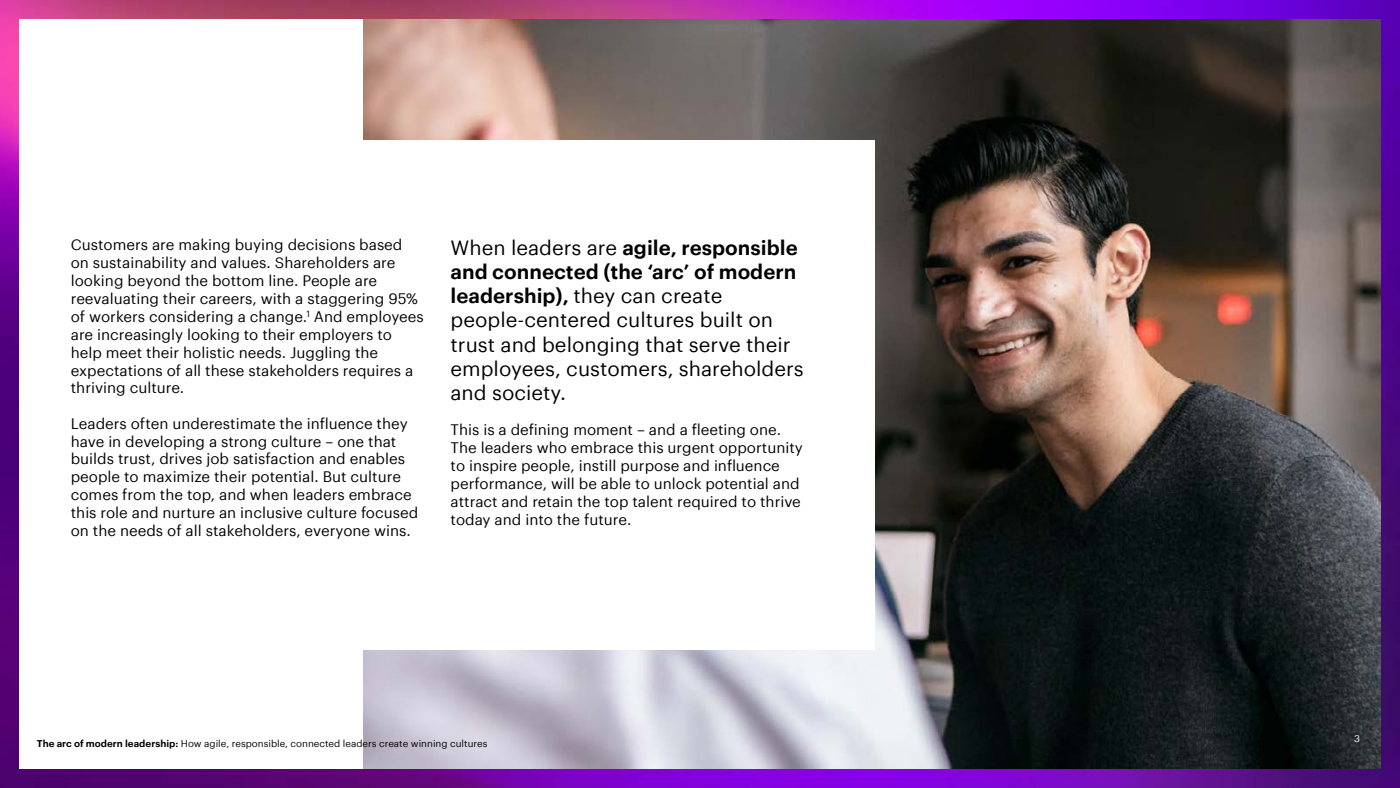
<style>
.page{position:relative;width:1400px;height:788px;background:#fff}
.page>*{position:absolute;margin:0;border:0;box-sizing:border-box;transform-origin:0 0}
.t1{font:20.12px/24.2px "Graphik";color:#000}
.t2{font:14.88px/17.8px "Graphik";color:#000}
.t3{font:9.62px "Graphik";color:#000}
.t4{font:9.62px "Graphik";color:#fff}
.s1{font-weight:600}
</style>
<div class="page">
<img style="left:0;top:0;width:1400px;height:788px">
<div style="left:19px;top:19px;width:1362px;height:749px;background:#fff"></div>
<img style="left:364px;top:19px;width:1017px;height:749px">
<div style="left:19px;top:140px;width:856px;height:509px;background:#fff"></div>
<p class="t2" style="left:71px;top:235px;width:355px">Customers are making buying decisions based on sustainability and values. Shareholders are looking beyond the bottom line. People are reevaluating their careers, with a staggering 95% of workers considering a change.<sup>1</sup> And employees are increasingly looking to their employers to help meet their holistic needs. Juggling the expectations of all these stakeholders requires a thriving culture.</p>
<p class="t2" style="left:71px;top:413px;width:349px">Leaders often underestimate the influence they have in developing a strong culture – one that builds trust, drives job satisfaction and enables people to maximize their potential. But culture comes from the top, and when leaders embrace this role and nurture an inclusive culture focused on the needs of all stakeholders, everyone wins.</p>
<h1 class="t1" style="left:451px;top:234px;width:355px">When leaders are <span class="s1">agile, responsible and connected (the ‘arc’ of modern leadership),</span> they can create people-centered cultures built on trust and belonging that serve their employees, customers, shareholders and society.</h1>
<p class="t2" style="left:451px;top:419px;width:354px">This is a defining moment – and a fleeting one.<br>The leaders who embrace this urgent opportunity to inspire people, instill purpose and influence performance, will be able to unlock potential and attract and retain the top talent required to thrive today and into the future.</p>
<p class="t3" style="left:37px;top:736px;width:452px"><span class="s1">The arc of modern leadership:</span> How agile, responsible, connected leaders create winning cultures</p>
<p class="t4" style="left:1354px;top:731px;width:7px">3</p>
</div>
